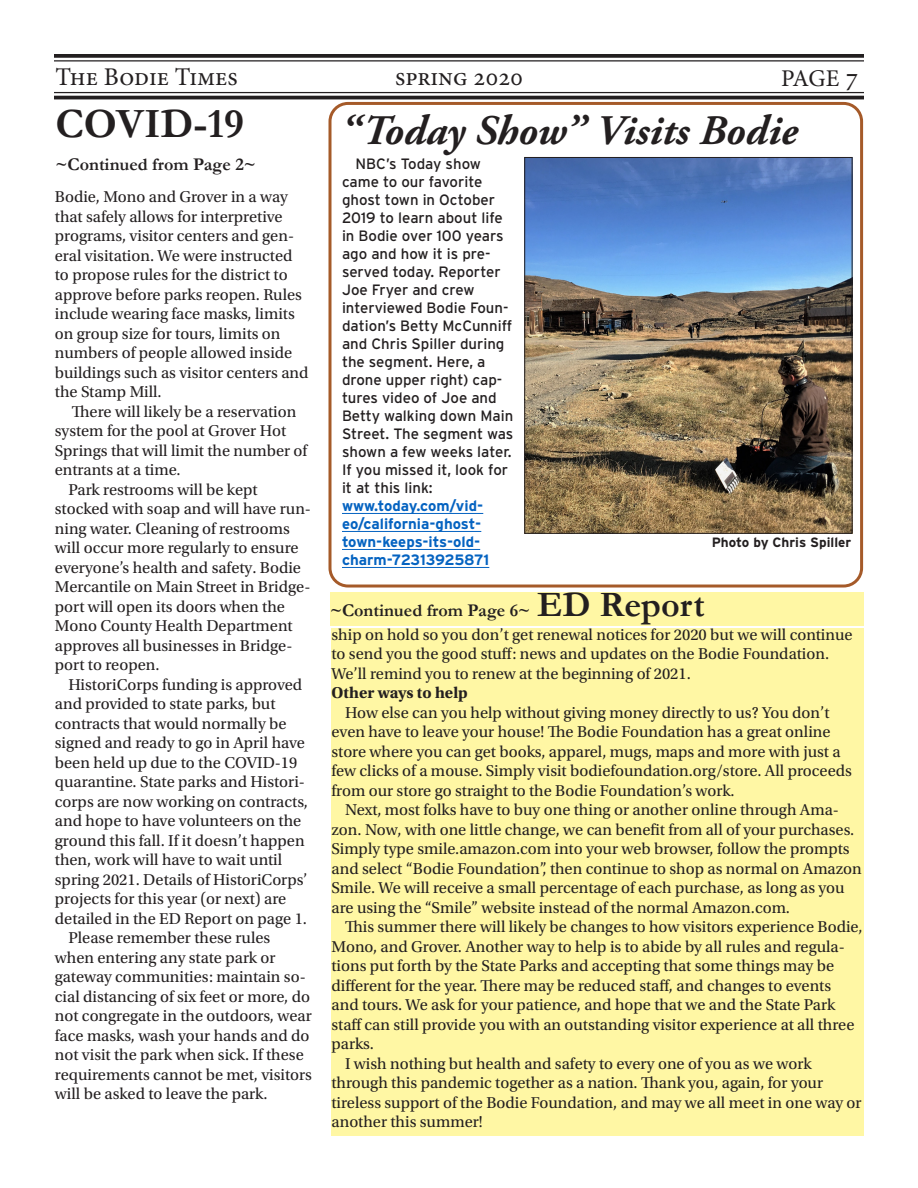
<style>
.page{position:relative;width:918px;height:1188px;background:#fff}
.page>*{position:absolute;margin:0;border:0;box-sizing:border-box;transform-origin:0 0}
.t1{font:italic 700 42px "Adobe Garamond Pro";color:#231f20}
.t2{font:700 42px "Garamond";color:#231f20}
.t3{font:25.5px "Minion Pro";color:#231f20}
.t4{font:24px "Minion Pro";color:#231f20}
.t5{font:700 18px "Garamond";color:#231f20}
.t6{font:16.5px/19.5px "Utopia Std";color:#231f20}
.t7{font:700 16.5px "Utopia Std";color:#231f20}
.t8{font:15px/18px "Interstate";color:#231f20}
.t9{font:700 15px/18px "Interstate";color:#0563c1}
.t10{font:700 13.5px "Interstate";color:#231f20}
.s1{font-size:27px}
.s2{font-size:36px}
</style>
<div class="page">
<div style="left:328px;top:102px;width:535px;height:486px;border:3px solid #a55a29;border-radius:18px"></div>
<div style="left:332px;top:628px;width:532px;height:508px;background:#fff7a4"></div>
<div style="left:330px;top:592px;width:533px;height:34px;background:#fff7a4"></div>
<hr style="left:342px;top:513px;width:141px;height:1px;background:#0563c1">
<hr style="left:342px;top:531px;width:139px;height:1px;background:#0563c1">
<hr style="left:342px;top:549px;width:138px;height:1px;background:#0563c1">
<hr style="left:342px;top:567px;width:147px;height:1px;background:#0563c1">
<img style="left:526px;top:159px;width:324px;height:373px">
<div style="left:524px;top:157px;width:328px;height:377px;border:1px solid #231f20"></div>
<hr style="left:54px;top:92px;width:810px;height:1px;background:#231f20">
<hr style="left:54px;top:96px;width:810px;height:3px;background:#231f20">
<svg style="left:54px;top:54px;width:810px;height:4px;background:#302c2d"></svg>
<hr style="left:54px;top:60px;width:810px;height:2px;background:#231f20">
<h2 class="t3" style="left:56px;top:60px;width:184px">The Bodie Times</h2>
<h2 class="t3" style="left:395px;top:60px;width:129px">spring 2020</h2>
<h3 class="t4" style="left:781px;top:62px;width:79px">PAGE <span class="s1">7</span></h3>
<p class="t2" style="left:56px;top:95px;width:190px">COVID-19</p>
<p class="t5" style="left:56px;top:152px;width:202px">~Continued from Page 2~</p>
<p class="t6" style="left:55px;top:187px;width:255px">Bodie, Mono and Grover in a way that safely allows for interpretive programs, visitor centers and gen&shy;eral visitation. We were instructed to propose rules for the district to approve before parks reopen. Rules include wearing face masks, limits on group size for tours, limits on numbers of people allowed inside buildings such as visitor centers and the Stamp Mill.</p>
<p class="t6" style="left:55px;top:402px;width:254px;text-indent:17px">There will likely be a reservation system for the pool at Grover Hot<br>Springs that will limit the number of entrants at a time.</p>
<p class="t6" style="left:55px;top:480px;width:258px;text-indent:14px">Park restrooms will be kept stocked with soap and will have run&shy;ning water. Cleaning of restrooms will occur more regularly to ensure everyone’s health and safety. Bodie<br>Mercantile on Main Street in Bridge&shy;port will open its doors when the<br>Mono County Health Department approves all businesses in Bridge&shy;port to reopen.</p>
<p class="t6" style="left:55px;top:675px;width:255px;text-indent:14px">HistoriCorps funding is approved and provided to state parks, but contracts that would normally be signed and ready to go in April have been held up due to the COVID-19 quarantine. State parks and Histori&shy;corps are now working on contracts, and hope to have volunteers on the ground this fall. If it doesn’t happen then, work will have to wait until spring 2021. Details of HistoriCorps’ projects for this year (or next) are detailed in the ED Report on page 1.</p>
<p class="t6" style="left:55px;top:928px;width:259px;text-indent:14px">Please remember these rules when entering any state park or gateway communities: maintain so&shy;cial distancing of six feet or more, do not congregate in the outdoors, wear face masks, wash your hands and do not visit the park when sick. If these requirements cannot be met, visitors will be asked to leave the park.</p>
<p class="t1" style="left:340px;top:107px;width:459px">“Today Show” Visits Bodie</p>
<p class="t8" style="left:342px;top:155px;width:173px;text-indent:14px">NBC’s Today show came to our favorite ghost town in October<br>2019 to learn about life in Bodie over 100 years ago and how it is pre&shy;served today. Reporter<br>Joe Fryer and crew interviewed Bodie Foun&shy;dation’s Betty McCunniff and Chris Spiller during the segment. Here, a drone upper right) cap&shy;tures video of Joe and<br>Betty walking down Main<br>Street. The segment was shown a few weeks later.<br>If you missed it, look for it at this link:</p>
<p class="t9" style="left:342px;top:497px;width:149px">www.today.com/vid&shy;eo/california-ghost&shy;town-keeps-its-old&shy;charm-72313925871</p>
<p class="t10" style="left:712px;top:535px;width:141px">Photo by Chris Spiller</p>
<p class="t5" style="left:330px;top:598px;width:376px">~Continued from Page 6~ <span class="s2">ED Report</span></p>
<p class="t6" style="left:332px;top:625px;width:523px">ship on hold so you don’t get renewal notices for 2020 but we will continue to send you the good stuff: news and updates on the Bodie Foundation.<br>We’ll remind you to renew at the beginning of 2021.</p>
<p class="t7" style="left:332px;top:683px;width:138px">Other ways to help</p>
<p class="t6" style="left:332px;top:703px;width:522px;text-indent:14px">How else can you help without giving money directly to us? You don’t even have to leave your house! The Bodie Foundation has a great online store where you can get books, apparel, mugs, maps and more with just a few clicks of a mouse. Simply visit bodiefoundation.org/store. All proceeds from our store go straight to the Bodie Foundation’s work.</p>
<p class="t6" style="left:332px;top:800px;width:532px;text-indent:14px">Next, most folks have to buy one thing or another online through Ama&shy;zon. Now, with one little change, we can benefit from all of your purchases.<br>Simply type smile.amazon.com into your web browser, follow the prompts and select “Bodie Foundation”, then continue to shop as normal on Amazon Smile. We will receive a small percentage of each purchase, as long as you are using the “Smile” website instead of the normal Amazon.com.</p>
<p class="t6" style="left:332px;top:917px;width:533px;text-indent:14px">This summer there will likely be changes to how visitors experience Bodie, Mono, and Grover. Another way to help is to abide by all rules and regula&shy;tions put forth by the State Parks and accepting that some things may be different for the year. There may be reduced staff, and changes to events<br>and tours. We ask for your patience, and hope that we and the State Park staff can still provide you with an outstanding visitor experience at all three parks.</p>
<p class="t6" style="left:332px;top:1054px;width:532px;text-indent:14px">I wish nothing but health and safety to every one of you as we work through this pandemic together as a nation. Thank you, again, for your tireless support of the Bodie Foundation, and may we all meet in one way or another this summer!</p>
</div>
